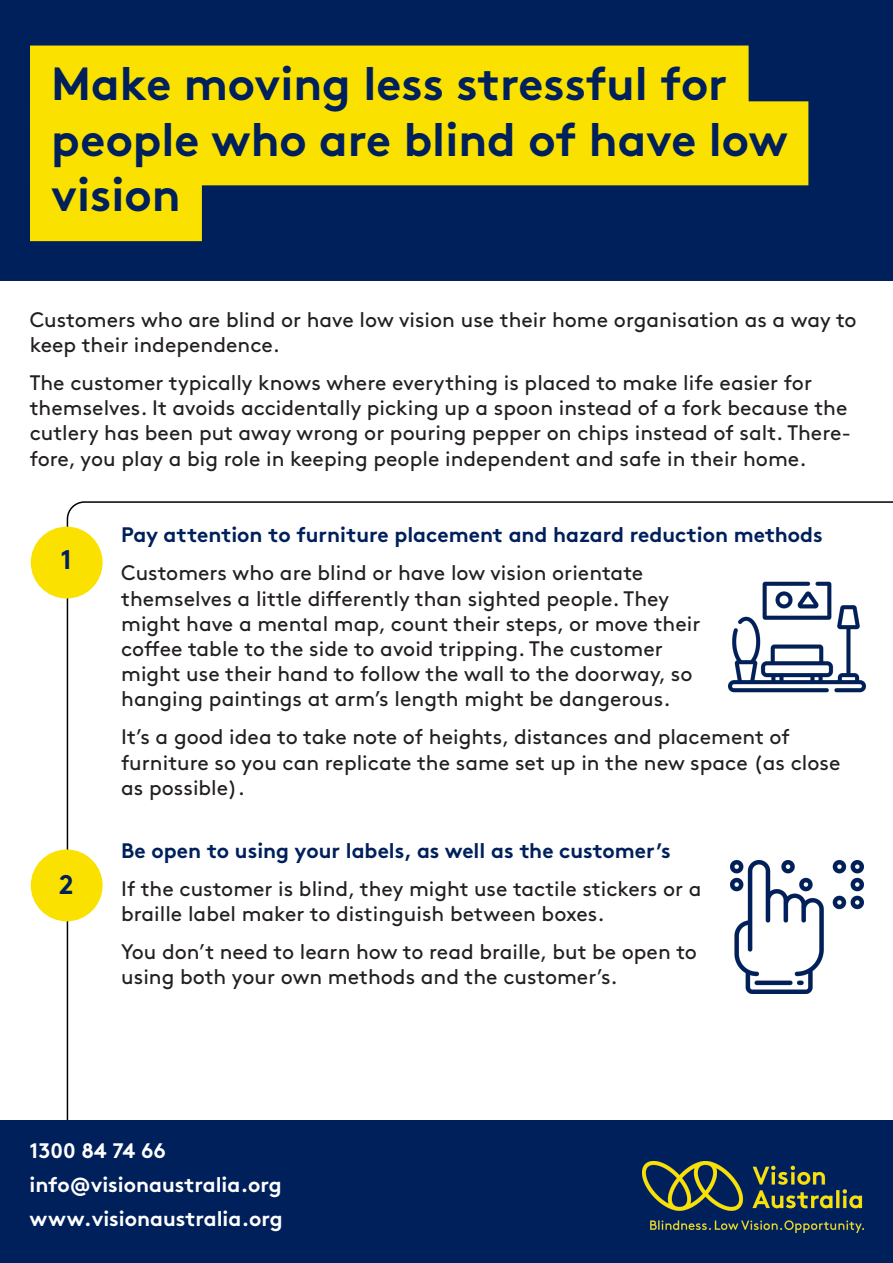
<style>
.page{position:relative;width:893px;height:1263px;background:#fff}
.page>*{position:absolute;margin:0;border:0;box-sizing:border-box;transform-origin:0 0}
.t1{font:700 46.5px "Brown Pro";color:#00205b}
.t2{font:700 27px "Brown Pro";color:#00205b}
.Body{font:21px/25.2px "Brown Pro";color:#231f20}
.subhead{font:700 21px "Brown Pro";color:#00205b}
.t3{font:700 21px "Brown Std";color:#fff}
</style>
<div class="page">
<div style="left:0;top:0;width:893px;height:280px;background:#00205b"></div>
<div style="left:30px;top:46px;width:719px;height:84px;background:#fae100"></div>
<div style="left:30px;top:101px;width:778px;height:84px;background:#fae100"></div>
<div style="left:30px;top:157px;width:172px;height:84px;background:#fae100"></div>
<svg style="left:67px;top:501px;width:826px;height:619px"></svg>
<div style="left:31px;top:527px;width:72px;height:71px;background:#fae100;border-radius:50%"></div>
<div style="left:31px;top:849px;width:72px;height:72px;background:#fae100;border-radius:50%"></div>
<div style="left:0;top:1120px;width:893px;height:143px;background:#00205b"></div>
<img style="left:642px;top:1162px;width:221px;height:70px">
<img style="left:729px;top:568px;width:136px;height:137px">
<img style="left:731px;top:861px;width:132px;height:132px">
<p class="t1" style="left:51px;top:46px;width:678px">Make moving less stressful for</p>
<p class="t1" style="left:51px;top:102px;width:738px">people who are blind of have low</p>
<p class="t1" style="left:51px;top:157px;width:131px">vision</p>
<p class="Body" style="left:30px;top:305px;width:828px">Customers who are blind or have low vision use their home organisation as a way to keep their independence.</p>
<p class="Body" style="left:30px;top:368px;width:823px">The customer typically knows where everything is placed to make life easier for themselves. It avoids accidentally picking up a spoon instead of a fork because the cutlery has been put away wrong or pouring pepper on chips instead of salt. There&shy;fore, you play a big role in keeping people independent and safe in their home.</p>
<p class="t2" style="left:61px;top:538px;width:13px">1</p>
<p class="t2" style="left:59px;top:862px;width:16px">2</p>
<p class="subhead" style="left:121px;top:518px;width:703px">Pay attention to furniture placement and hazard reduction methods</p>
<p class="Body" style="left:121px;top:559px;width:581px">Customers who are blind or have low vision orientate themselves a little differently than sighted people. They might have a mental map, count their steps, or move their coffee table to the side to avoid tripping. The customer might use their hand to follow the wall to the doorway, so hanging paintings at arm’s length might be dangerous.</p>
<p class="Body" style="left:121px;top:723px;width:721px">It’s a good idea to take note of heights, distances and placement of furniture so you can replicate the same set up in the new space (as close as possible).</p>
<p class="subhead" style="left:121px;top:833px;width:551px">Be open to using your labels, as well as the customer’s</p>
<p class="Body" style="left:121px;top:874px;width:582px">If the customer is blind, they might use tactile stickers or a braille label maker to distinguish between boxes.</p>
<p class="Body" style="left:121px;top:937px;width:577px">You don’t need to learn how to read braille, but be open to using both your own methods and the customer’s.</p>
<p class="t3" style="left:30px;top:1138px;width:138px">1300 84 74 66</p>
<p class="t3" style="left:30px;top:1172px;width:254px">info@visionaustralia.org</p>
<p class="t3" style="left:30px;top:1206px;width:255px">www.visionaustralia.org</p>
</div>
